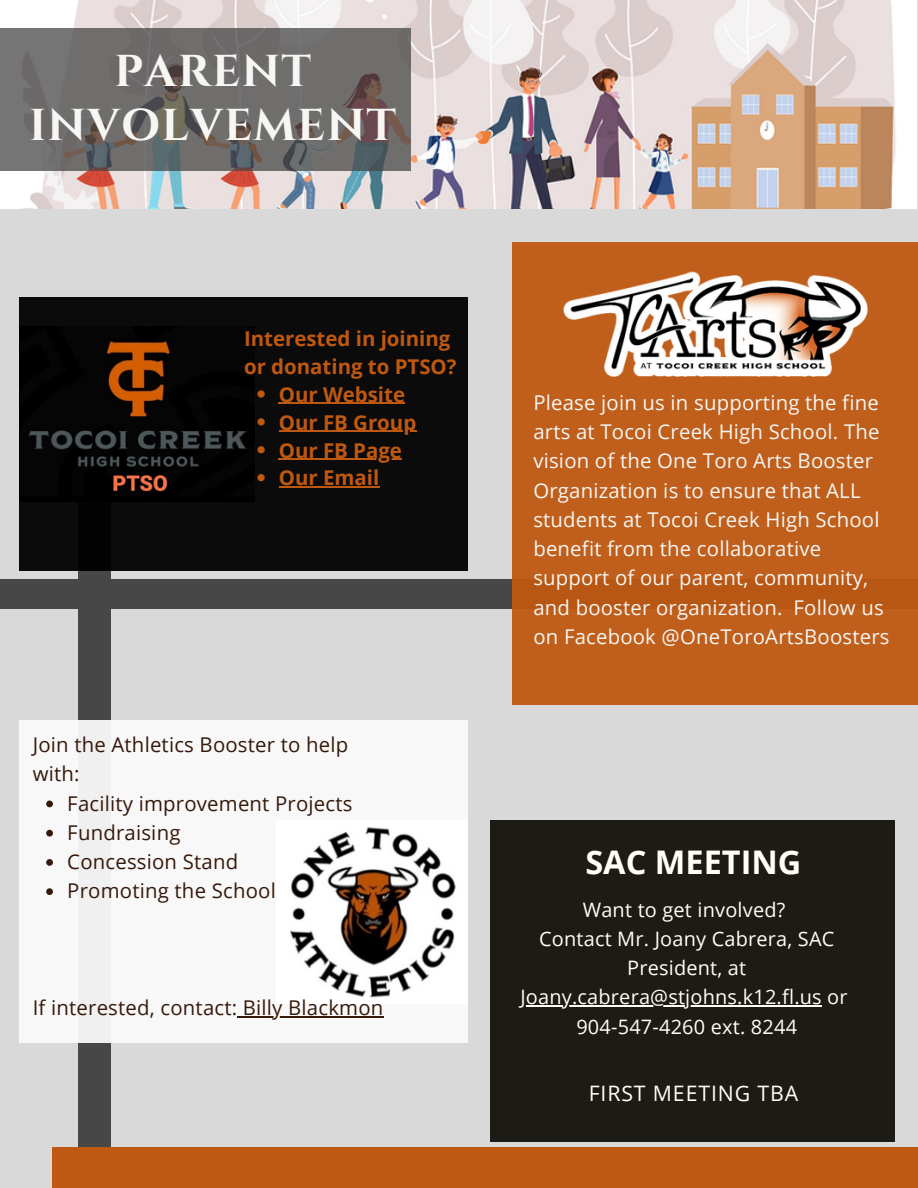
<style>
.page{position:relative;width:918px;height:1188px;background:#d9d9d9}
.page>*{position:absolute;margin:0;border:0;box-sizing:border-box;transform-origin:0 0}
.t1{font:700 44.55px/54px "Cinzel";letter-spacing:.03em;color:#f6f6f4;text-align:center}
.t2{font:700 32.55px "Open Sans";color:#fffff6}
.t3{font:21.3px "Open Sans";letter-spacing:.04em;color:#fffff6}
.t4{font:20.4px/29.2px "Open Sans";letter-spacing:.01em;color:#f6f6f4}
.t5{font:20.4px/29.2px "Open Sans";letter-spacing:.01em;color:#37190b}
.t6{font:700 20.4px/27.9px "Open Sans";color:#bf5810}
.t7{font:19.95px/29.2px "Open Sans";letter-spacing:.01em;color:#fffff6;text-align:center}
</style>
<div class="page">
<div style="left:0;top:579px;width:918px;height:29px;background:#474747"></div>
<div style="left:78px;top:383px;width:32px;height:805px;background:#474747"></div>
<div style="left:19px;top:720px;width:449px;height:323px;background:#fafafa"></div>
<div style="left:52px;top:1147px;width:866px;height:41px;background:#bf5810"></div>
<div style="left:513px;top:242px;width:405px;height:462px;background:#c05f1b"></div>
<img style="left:1px;top:0;width:916px;height:208px">
<img style="left:290px;top:827px;width:166px;height:171px">
<div style="left:490px;top:820px;width:405px;height:322px;background:#1d1b15"></div>
<img style="left:564px;top:271px;width:304px;height:106px">
<div style="left:19px;top:297px;width:449px;height:273px;background:#0b0b0b"></div>
<img style="left:19px;top:326px;width:235px;height:176px">
<svg style="left:0;top:28px;width:411px;height:143px;background:#6d6a69"></svg>
<hr style="left:520px;top:1006px;width:302px;height:1px;background:#fffff6">
<svg style="left:46px;top:801px;width:7px;height:6px"></svg>
<svg style="left:46px;top:830px;width:7px;height:7px"></svg>
<svg style="left:46px;top:859px;width:7px;height:7px"></svg>
<svg style="left:46px;top:888px;width:7px;height:7px"></svg>
<hr style="left:237px;top:1017px;width:147px;height:1px;background:#37190b">
<svg style="left:257px;top:390px;width:8px;height:8px"></svg>
<hr style="left:279px;top:403px;width:126px;height:1px;background:#bf5810">
<svg style="left:257px;top:418px;width:8px;height:7px"></svg>
<hr style="left:279px;top:431px;width:137px;height:1px;background:#bf5810">
<svg style="left:257px;top:446px;width:8px;height:7px"></svg>
<hr style="left:279px;top:459px;width:123px;height:1px;background:#bf5810">
<svg style="left:257px;top:474px;width:8px;height:7px"></svg>
<hr style="left:279px;top:486px;width:100px;height:1px;background:#bf5810">
<p class="t1" style="left:29px;top:45px;width:369px">PARENT<br>INVOLVEMENT</p>
<p class="t6" style="left:244px;top:324px;width:214px">Interested in joining or donating to PTSO?</p>
<p class="t6" style="left:279px;top:380px;width:128px">Our Website</p>
<p class="t6" style="left:279px;top:408px;width:139px">Our FB Group</p>
<p class="t6" style="left:279px;top:436px;width:125px">Our FB Page</p>
<p class="t6" style="left:279px;top:464px;width:102px">Our Email</p>
<p class="t5" style="left:33px;top:730px;width:317px">Join the Athletics Booster to help with:</p>
<p class="t5" style="left:67px;top:788px;width:287px">Facility improvement Projects</p>
<p class="t5" style="left:67px;top:817px;width:115px">Fundraising</p>
<p class="t5" style="left:67px;top:847px;width:172px">Concession Stand</p>
<p class="t5" style="left:67px;top:876px;width:210px">Promoting the School</p>
<p class="t5" style="left:33px;top:993px;width:352px">If interested, contact: Billy Blackmon</p>
<p class="t4" style="left:533px;top:387px;width:358px">Please join us in supporting the fine arts at Tocoi Creek High School. The vision of the One Toro Arts Booster Organization is to ensure that ALL students at Tocoi Creek High School benefit from the collaborative support of our parent, community, and booster organization. Follow us on Facebook @OneToroArtsBoosters</p>
<p class="t2" style="left:585px;top:839px;width:218px">SAC MEETING</p>
<p class="t7" style="left:583px;top:894px;width:204px">Want to get involved?</p>
<p class="t7" style="left:520px;top:924px;width:329px">Contact Mr. Joany Cabrera, SAC<br>President, at<br>Joany.cabrera@stjohns.k12.fl.us or</p>
<p class="t7" style="left:576px;top:1011px;width:222px">904-547-4260 ext. 8244</p>
<p class="t3" style="left:589px;top:1078px;width:211px">FIRST MEETING TBA</p>
</div>
